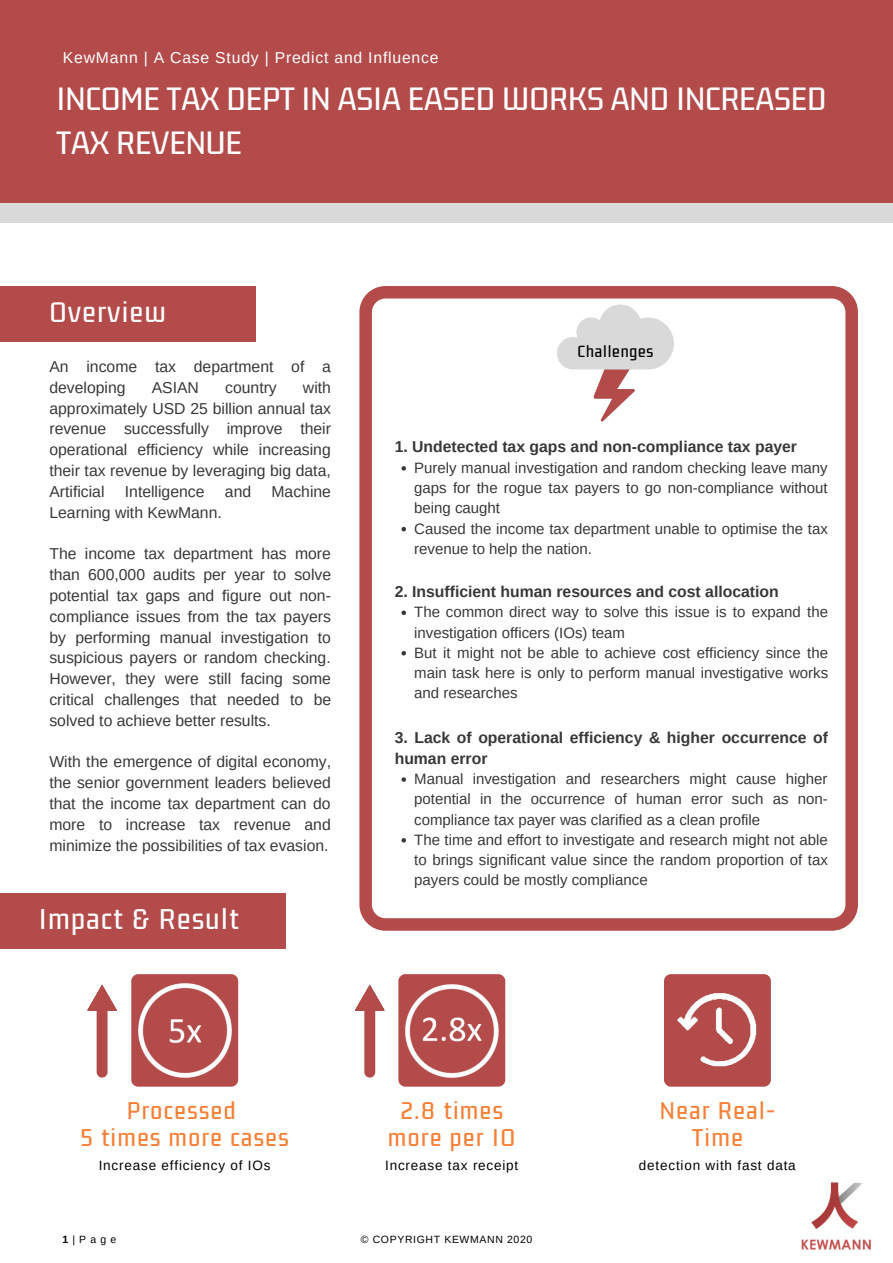
<style>
.page{position:relative;width:893px;height:1263px;background:#fff}
.page>*{position:absolute;margin:0;border:0;box-sizing:border-box;transform-origin:0 0}
.t1{font:500 36px/44.4px "Gemunu Libre";color:#fff}
.t2{font:500 31.88px "Gemunu Libre";letter-spacing:.05em;color:#fff}
.t3{font:500 31.5px "Gemunu Libre";letter-spacing:.05em;color:#fff}
.t4{font:500 27px/26.4px "Gemunu Libre";letter-spacing:.06em;color:#f67f36;text-align:center}
.t5{font:500 18px "Gemunu Libre";letter-spacing:.05em;color:#000}
.t6{font:15.75px/20.9px "Arimo";color:#383838;text-align:justify}
.t7{font:700 15.75px/20.9px "Arimo";color:#383838}
.t8{font:15.75px "Arimo";letter-spacing:.05em;color:#fff}
.t9{font:15px/20.2px "Arimo";color:#383838}
.t10{font:13.5px "Arimo";letter-spacing:.06em;color:#000}
.t11{font:10.5px "Arimo";letter-spacing:.06em;color:#000}
.s1{font-weight:700}
</style>
<div class="page">
<div style="left:0;top:0;width:893px;height:203px;background:#b34b4b"></div>
<div style="left:0;top:203px;width:893px;height:19px;background:#d9d9d9"></div>
<div style="left:0;top:286px;width:256px;height:55px;background:#b34b4b"></div>
<div style="left:0;top:893px;width:286px;height:55px;background:#b34b4b"></div>
<svg style="left:359px;top:286px;width:499px;height:645px"></svg>
<svg style="left:557px;top:304px;width:117px;height:117px"></svg>
<div style="left:131px;top:974px;width:107px;height:113px;background:#b34b4b;border-radius:7px"></div>
<div style="left:398px;top:974px;width:107px;height:113px;background:#b34b4b;border-radius:7px"></div>
<div style="left:664px;top:974px;width:107px;height:113px;background:#b34b4b;border-radius:7px"></div>
<img style="left:405px;top:984px;width:94px;height:94px">
<img style="left:677px;top:993px;width:80px;height:74px">
<img style="left:801px;top:1182px;width:70px;height:68px">
<div style="left:97px;top:1005px;width:11px;height:72px;background:#b34b4b;border-radius:5px"></div>
<svg style="left:87px;top:984px;width:30px;height:26px"></svg>
<div style="left:364px;top:1005px;width:11px;height:72px;background:#b34b4b;border-radius:5px"></div>
<svg style="left:355px;top:984px;width:30px;height:26px"></svg>
<img style="left:138px;top:984px;width:93px;height:93px">
<svg style="left:401px;top:777px;width:5px;height:5px"></svg>
<svg style="left:401px;top:838px;width:5px;height:4px"></svg>
<svg style="left:401px;top:466px;width:5px;height:5px"></svg>
<svg style="left:401px;top:527px;width:5px;height:4px"></svg>
<svg style="left:401px;top:610px;width:5px;height:5px"></svg>
<svg style="left:401px;top:651px;width:5px;height:4px"></svg>
<p class="t8" style="left:63px;top:49px;width:377px">KewMann | A Case Study | Predict and Influence</p>
<h1 class="t1" style="left:56px;top:78px;width:771px">INCOME TAX DEPT IN ASIA EASED WORKS AND INCREASED<br>TAX REVENUE</h1>
<h3 class="t3" style="left:49px;top:296px;width:118px">Overview</h3>
<p class="t6" style="left:49px;top:356px;width:283px">An income tax department of a developing</p>
<p class="t6" style="left:49px;top:377px;width:283px;text-indent:253px">with approximately USD 25 billion annual tax revenue successfully improve their operational efficiency while increasing their tax revenue by leveraging big data, Artificial</p>
<p class="t6" style="left:152px;top:377px;width:49px">ASIAN</p>
<p class="t6" style="left:225px;top:377px;width:53px">country</p>
<p class="t6" style="left:125px;top:481px;width:81px">Intelligence</p>
<p class="t6" style="left:225px;top:481px;width:28px">and</p>
<p class="t6" style="left:271px;top:481px;width:61px">Machine</p>
<p class="t6" style="left:49px;top:502px;width:174px">Learning with KewMann.</p>
<p class="t6" style="left:49px;top:543px;width:283px">The income tax department has more than 600,000 audits per year to solve potential tax gaps and figure out non&shy;compliance issues from the tax payers by performing manual investigation to suspicious payers or random checking.<br>However, they were still facing some critical challenges that needed to be solved to achieve better results.</p>
<p class="t6" style="left:49px;top:751px;width:283px">With the emergence of digital economy, the senior government leaders believed that the income tax department can do more to increase tax revenue and minimize the possibilities of tax evasion.</p>
<h2 class="t2" style="left:39px;top:903px;width:201px">Impact &amp; Result</h2>
<p class="t5" style="left:577px;top:342px;width:77px">Challenges</p>
<p class="t7" style="left:395px;top:436px;width:404px">1. Undetected tax gaps and non-compliance tax payer</p>
<p class="t9" style="left:414px;top:457px;width:415px">Purely manual investigation and random checking leave many gaps for the rogue tax payers to go non-compliance without being caught<br>Caused the income tax department unable to optimise the tax revenue to help the nation.</p>
<p class="t7" style="left:395px;top:581px;width:385px">2. Insufficient human resources and cost allocation</p>
<p class="t9" style="left:414px;top:602px;width:415px">The common direct way to solve this issue is to expand the investigation officers (IOs) team<br>But it might not be able to achieve cost efficiency since the main task here is only to perform manual investigative works and researches</p>
<p class="t7" style="left:395px;top:727px;width:435px">3. Lack of operational efficiency &amp; higher occurrence of human error</p>
<p class="t9" style="left:414px;top:769px;width:415px">Manual investigation and researchers might cause higher potential in the occurrence of human error such as non&shy;compliance tax payer was clarified as a clean profile<br>The time and effort to investigate and research might not able to brings significant value since the random proportion of tax payers could be mostly compliance</p>
<h3 class="t4" style="left:81px;top:1098px;width:209px">Processed<br>5 times more cases</h3>
<h3 class="t4" style="left:388px;top:1098px;width:128px">2.8 times more per IO</h3>
<h3 class="t4" style="left:659px;top:1098px;width:117px">Near Real-<br>Time</h3>
<p class="t10" style="left:99px;top:1157px;width:173px">Increase efficiency of IOs</p>
<p class="t10" style="left:385px;top:1157px;width:135px">Increase tax receipt</p>
<p class="t10" style="left:639px;top:1157px;width:158px">detection with fast data</p>
<p class="t11" style="left:62px;top:1233px;width:55px"><span class="s1">1</span>|Page</p>
<p class="t11" style="left:361px;top:1233px;width:173px">© COPYRIGHT KEWMANN 2020</p>
</div>
